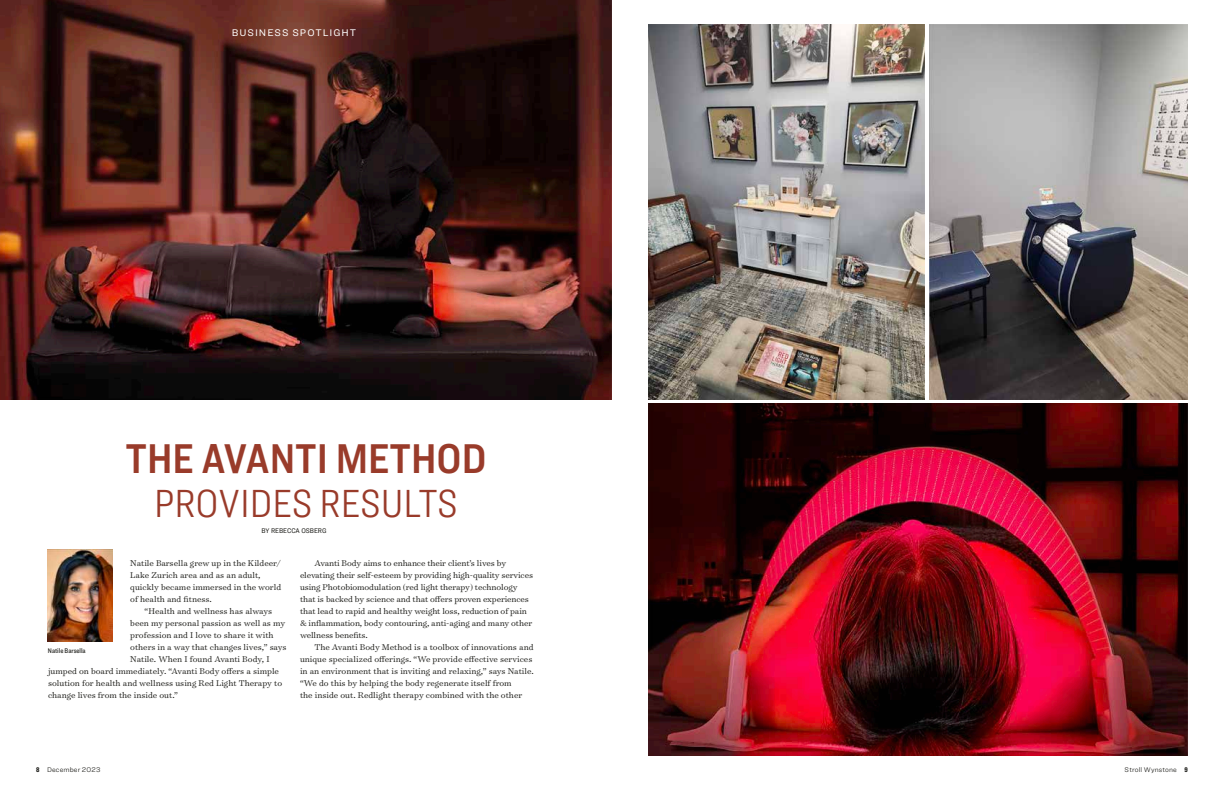
<style>
.page{position:relative;width:1224px;height:792px;background:#fff}
.page>*{position:absolute;margin:0;border:0;box-sizing:border-box;transform-origin:0 0}
.t1{font:43.2px "Ringside Condensed Semi";color:#993b2a}
.t2{font:300 40.7px "Ringside Condensed";color:#993b2a}
.t3{font:10px "Ringside";letter-spacing:.1em;color:#fff}
.t4{font:300 9.5px/12px "Surveyor Text";color:#171713}
.t5{font:300 7px "Ringside";letter-spacing:.015em;color:#171713}
.t6{font:7px "Ringside Narrow";color:#171713}
.t7{font:500 7px "Ringside Condensed";color:#171713}
.s1{font-family:"Ringside Compressed";font-weight:900}
</style>
<div class="page">
<img style="left:48px;top:550px;width:64px;height:91px">
<img style="left:0;top:0;width:612px;height:400px">
<img style="left:648px;top:24px;width:277px;height:376px">
<img style="left:648px;top:404px;width:540px;height:352px">
<img style="left:930px;top:24px;width:258px;height:376px">
<p class="t3" style="left:232px;top:25px;width:126px">BUSINESS SPOTLIGHT</p>
<h1 class="t1" style="left:125px;top:429px;width:363px">THE AVANTI METHOD</h1>
<h2 class="t2" style="left:154px;top:476px;width:305px">PROVIDES RESULTS</h2>
<p class="t6" style="left:261px;top:526px;width:67px">BY REBECCA OSBERG</p>
<p class="t4" style="left:130px;top:557px;width:153px">Natile Barsella grew up in the Kildeer/<br>Lake Zurich area and as an adult, quickly became immersed in the world of health and fitness.</p>
<p class="t4" style="left:145px;top:605px;width:129px">“Health and wellness has always</p>
<p class="t4" style="left:130px;top:617px;width:156px">been my personal passion as well as my</p>
<p class="t4" style="left:130px;top:629px;width:145px">profession and I love to share it with</p>
<p class="t4" style="left:130px;top:641px;width:158px">others in a way that changes lives,” says</p>
<p class="t4" style="left:130px;top:653px;width:141px">Natile. When I found Avanti Body, I</p>
<p class="t4" style="left:48px;top:665px;width:233px">jumped on board immediately. “Avanti Body offers a simple</p>
<p class="t4" style="left:48px;top:677px;width:236px">solution for health and wellness using Red Light Therapy to</p>
<p class="t4" style="left:48px;top:689px;width:132px">change lives from the inside out.”</p>
<p class="t7" style="left:48px;top:646px;width:39px">Natile Barsella</p>
<p class="t4" style="left:300px;top:557px;width:235px;text-indent:14px">Avanti Body aims to enhance their client’s lives by elevating their self-esteem by providing high-quality services using Photobiomodulation (red light therapy) technology that is backed by science and that offers proven experiences that lead to rapid and healthy weight loss, reduction of pain &amp; inflammation, body contouring, anti-aging and many other wellness benefits.</p>
<p class="t4" style="left:300px;top:641px;width:235px;text-indent:14px">The Avanti Body Method is a toolbox of innovations and unique specialized offerings. “We provide effective services in an environment that is inviting and relaxing,” says Natile. “We do this by helping the body regenerate itself from<br>the inside out. Redlight therapy combined with the other</p>
<p class="t5" style="left:36px;top:764px;width:66px"><span class="s1">8</span> December 2023</p>
<p class="t5" style="left:1125px;top:764px;width:65px">Stroll Wynstone <span class="s1">9</span></p>
</div>
